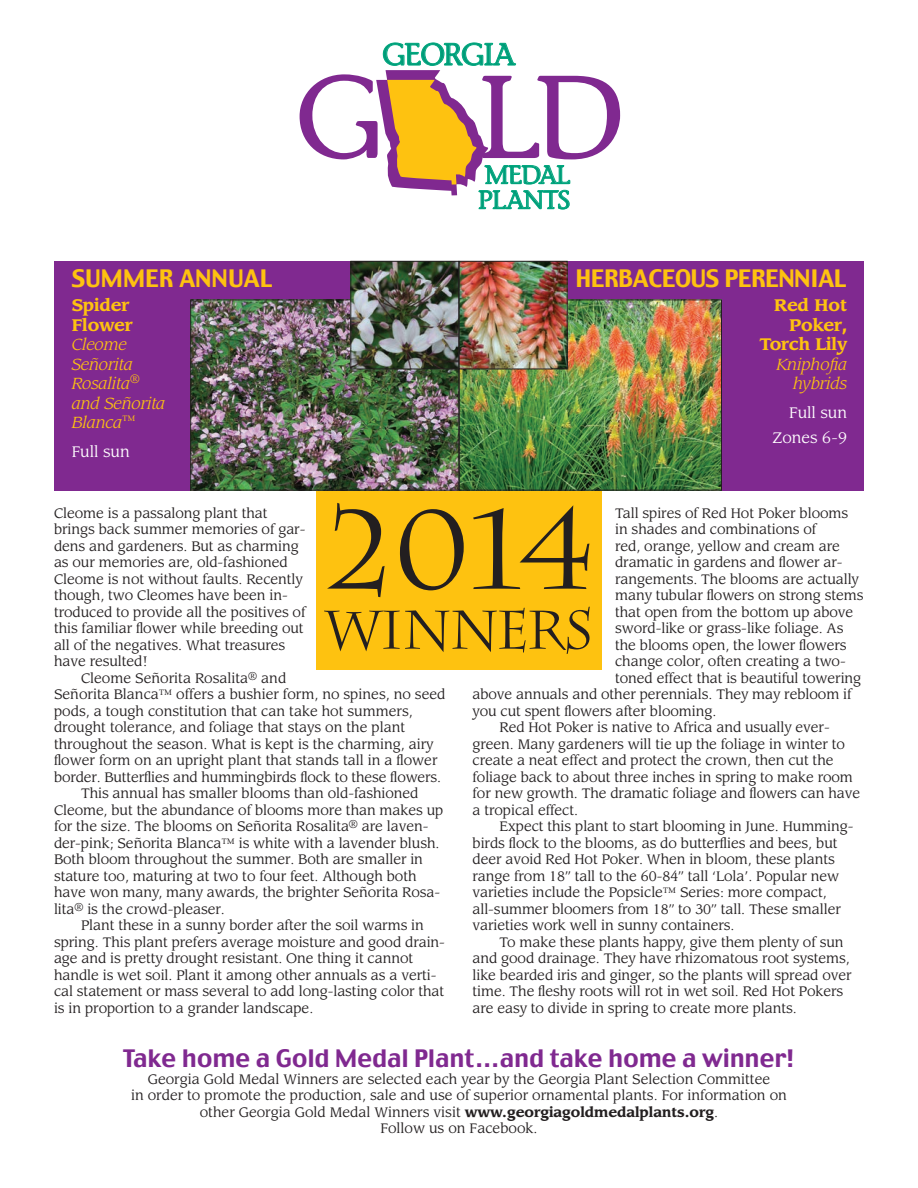
<style>
.page{position:relative;width:918px;height:1188px;background:#fff}
.page>*{position:absolute;margin:0;border:0;box-sizing:border-box;transform-origin:0 0}
.t1{font:117.45px "Stone Informal";color:#802990}
.t2{font:111px "Charlemagne Std";color:#231f20;scale:1.08 1}
.t3{font:54px "Charlemagne Std";letter-spacing:-.05em;color:#231f20}
.t4{font:31.05px "Stone Informal";letter-spacing:-.04em;color:#009b78}
.t5{font:25.95px/25px "Stone Informal";letter-spacing:-.03em;color:#009b78}
.t6{font:24px "Charcoal";letter-spacing:-.01em;color:#802990}
.t7{font:24px "Charcoal";letter-spacing:-.02em;color:#fec210}
.t8{font:24px "Charcoal";color:#fec210}
.t9{font:700 16.5px/19.5px "Leawood";letter-spacing:-.005em;color:#fec210}
.t10{font:italic 15.75px/19.5px "Leawood";letter-spacing:-.005em;color:#fec210}
.t11{font:15px/25.5px "Leawood";color:#fff;text-align:right}
.t12{font:13.5px/16.5px "Leawood";letter-spacing:-.005em;color:#231f20}
.s1{font-weight:700}
</style>
<div class="page">
<svg style="left:376px;top:43px;width:194px;height:166px"></svg>
<div style="left:316px;top:490px;width:286px;height:180px;background:#fec210"></div>
<div style="left:54px;top:261px;width:810px;height:229px;background:#802990"></div>
<img style="left:193px;top:302px;width:527px;height:186px">
<div style="left:459px;top:300px;width:263px;height:190px;border:1px solid #231f20"></div>
<div style="left:191px;top:300px;width:268px;height:190px;border:1px solid #231f20"></div>
<img style="left:353px;top:263px;width:212px;height:104px">
<div style="left:351px;top:261px;width:108px;height:108px;border:1px solid #231f20"></div>
<div style="left:459px;top:261px;width:108px;height:108px;border:1px solid #231f20"></div>
<h3 class="t4" style="left:382px;top:35px;width:136px">GEORGIA</h3>
<h1 class="t1" style="left:294px;top:45px;width:333px">G LD</h1>
<h3 class="t5" style="left:478px;top:162px;width:94px">MEDAL<br>PLANTS</h3>
<h3 class="t8" style="left:72px;top:263px;width:203px">SUMMER ANNUAL</h3>
<h3 class="t7" style="left:575px;top:263px;width:273px">HERBACEOUS PERENNIAL</h3>
<p class="t9" style="left:72px;top:296px;width:63px">Spider<br>Flower</p>
<p class="t10" style="left:72px;top:335px;width:95px">Cleome<br>Señorita<br>Rosalita<sup>® </sup>and Señorita<br>Blanca<sup>™</sup></p>
<p class="t11" style="left:72px;top:439px;width:60px">Full sun</p>
<p class="t9" style="left:760px;top:296px;width:89px;text-align:right">Red Hot<br>Poker,<br>Torch Lily</p>
<p class="t10" style="left:776px;top:355px;width:72px;text-align:right">Kniphofia hybrids</p>
<p class="t11" style="left:772px;top:400px;width:76px">Full sun<br>Zones 6-9</p>
<h2 class="t2" style="left:326px;top:487px;width:252px">2014</h2>
<h3 class="t3" style="left:325px;top:599px;width:270px">WINNERS</h3>
<p class="t12" style="left:615px;top:505px;width:235px">Tall spires of Red Hot Poker blooms</p>
<p class="t12" style="left:615px;top:522px;width:203px">in shades and combinations of</p>
<p class="t12" style="left:615px;top:538px;width:226px">red, orange, yellow and cream are</p>
<p class="t12" style="left:615px;top:555px;width:229px">dramatic in gardens and flower ar-</p>
<p class="t12" style="left:615px;top:571px;width:245px">rangements. The blooms are actually</p>
<p class="t12" style="left:615px;top:588px;width:250px">many tubular flowers on strong stems</p>
<p class="t12" style="left:615px;top:604px;width:240px">that open from the bottom up above</p>
<p class="t12" style="left:615px;top:621px;width:230px">sword-like or grass-like foliage. As</p>
<p class="t12" style="left:615px;top:637px;width:233px">the blooms open, the lower flowers</p>
<p class="t12" style="left:615px;top:654px;width:232px">change color, often creating a two-</p>
<p class="t12" style="left:615px;top:670px;width:248px">toned effect that is beautiful towering</p>
<p class="t12" style="left:473px;top:687px;width:381px">above annuals and other perennials. They may rebloom if</p>
<p class="t12" style="left:473px;top:703px;width:245px">you cut spent flowers after blooming.</p>
<p class="t12" style="left:500px;top:720px;width:332px">Red Hot Poker is native to Africa and usually ever-</p>
<p class="t12" style="left:473px;top:736px;width:374px">green. Many gardeners will tie up the foliage in winter to</p>
<p class="t12" style="left:473px;top:753px;width:363px">create a neat effect and protect the crown, then cut the</p>
<p class="t12" style="left:473px;top:769px;width:382px">foliage back to about three inches in spring to make room</p>
<p class="t12" style="left:473px;top:786px;width:389px">for new growth. The dramatic foliage and flowers can have</p>
<p class="t12" style="left:473px;top:802px;width:107px">a tropical effect.</p>
<p class="t12" style="left:500px;top:819px;width:356px">Expect this plant to start blooming in June. Humming-</p>
<p class="t12" style="left:473px;top:835px;width:367px">birds flock to the blooms, as do butterflies and bees, but</p>
<p class="t12" style="left:473px;top:852px;width:364px">deer avoid Red Hot Poker. When in bloom, these plants</p>
<p class="t12" style="left:473px;top:868px;width:368px">range from 18” tall to the 60-84” tall ‘Lola’. Popular new</p>
<p class="t12" style="left:473px;top:885px;width:356px">varieties include the Popsicle™ Series: more compact,</p>
<p class="t12" style="left:473px;top:901px;width:370px">all-summer bloomers from 18” to 30” tall. These smaller</p>
<p class="t12" style="left:473px;top:918px;width:264px">varieties work well in sunny containers.</p>
<p class="t12" style="left:500px;top:934px;width:346px">To make these plants happy, give them plenty of sun</p>
<p class="t12" style="left:473px;top:951px;width:379px">and good drainage. They have rhizomatous root systems,</p>
<p class="t12" style="left:473px;top:967px;width:381px">like bearded iris and ginger, so the plants will spread over</p>
<p class="t12" style="left:473px;top:984px;width:372px">time. The fleshy roots will rot in wet soil. Red Hot Pokers</p>
<p class="t12" style="left:473px;top:1000px;width:326px">are easy to divide in spring to create more plants.</p>
<p class="t12" style="left:54px;top:505px;width:253px">Cleome is a passalong plant that brings back summer memories of gar&shy;dens and gardeners. But as charming as our memories are, old-fashioned Cleome is not without faults. Recently though, two Cleomes have been in&shy;troduced to provide all the positives of this familiar flower while breeding out all of the negatives. What treasures have resulted!</p>
<p class="t12" style="left:81px;top:670px;width:207px">Cleome Señorita Rosalita<sup>®</sup> and</p>
<p class="t12" style="left:54px;top:687px;width:393px">Señorita Blanca™ offers a bushier form, no spines, no seed</p>
<p class="t12" style="left:54px;top:703px;width:360px">pods, a tough constitution that can take hot summers,</p>
<p class="t12" style="left:54px;top:720px;width:353px">drought tolerance, and foliage that stays on the plant</p>
<p class="t12" style="left:54px;top:736px;width:381px">throughout the season. What is kept is the charming, airy</p>
<p class="t12" style="left:54px;top:753px;width:385px">flower form on an upright plant that stands tall in a flower</p>
<p class="t12" style="left:54px;top:769px;width:389px">border. Butterflies and hummingbirds flock to these flowers.</p>
<p class="t12" style="left:81px;top:786px;width:339px">This annual has smaller blooms than old-fashioned</p>
<p class="t12" style="left:54px;top:802px;width:391px">Cleome, but the abundance of blooms more than makes up</p>
<p class="t12" style="left:54px;top:819px;width:376px">for the size. The blooms on Señorita Rosalita<sup>®</sup> are laven-</p>
<p class="t12" style="left:54px;top:835px;width:387px">der-pink; Señorita Blanca™ is white with a lavender blush.</p>
<p class="t12" style="left:54px;top:852px;width:371px">Both bloom throughout the summer. Both are smaller in</p>
<p class="t12" style="left:54px;top:868px;width:364px">stature too, maturing at two to four feet. Although both</p>
<p class="t12" style="left:54px;top:885px;width:388px">have won many, many awards, the brighter Señorita Rosa-</p>
<p class="t12" style="left:54px;top:901px;width:172px">lita<sup>®</sup> is the crowd-pleaser.</p>
<p class="t12" style="left:81px;top:918px;width:344px">Plant these in a sunny border after the soil warms in</p>
<p class="t12" style="left:54px;top:934px;width:393px">spring. This plant prefers average moisture and good drain-</p>
<p class="t12" style="left:54px;top:951px;width:361px">age and is pretty drought resistant. One thing it cannot</p>
<p class="t12" style="left:54px;top:967px;width:384px">handle is wet soil. Plant it among other annuals as a verti-</p>
<p class="t12" style="left:54px;top:984px;width:392px">cal statement or mass several to add long-lasting color that</p>
<p class="t12" style="left:54px;top:1000px;width:261px">is in proportion to a grander landscape.</p>
<h3 class="t6" style="left:123px;top:1043px;width:673px">Take home a Gold Medal Plant ...and take home a winner!</h3>
<p class="t12" style="left:131px;top:1071px;width:657px;text-align:center">Georgia Gold Medal Winners are selected each year by the Georgia Plant Selection Committee<br>in order to promote the production, sale and use of superior ornamental plants. For information on other Georgia Gold Medal Winners visit <span class="s1">www.georgiagoldmedalplants.org</span>.<br>Follow us on Facebook.</p>
</div>
